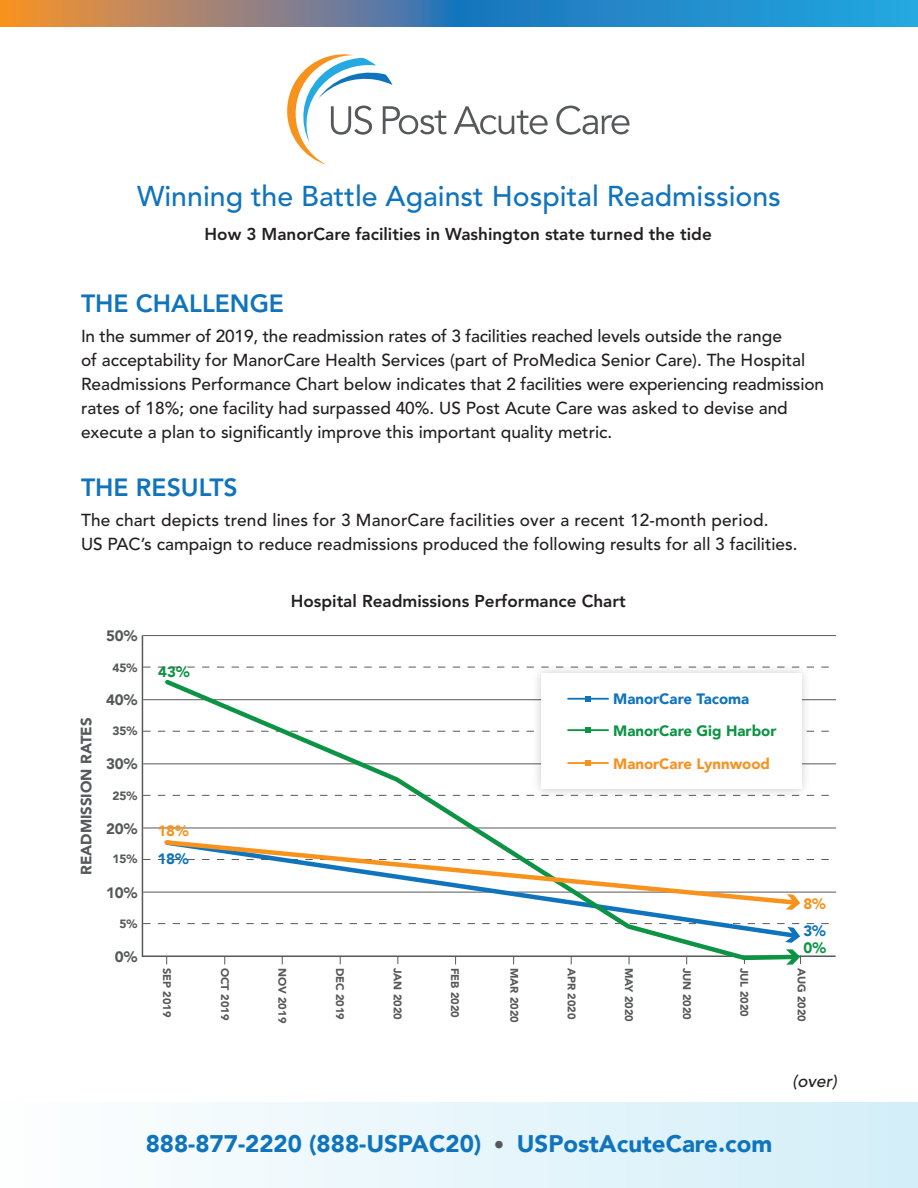
<style>
.page{position:relative;width:918px;height:1188px;background:#fff}
.page>*{position:absolute;margin:0;border:0;box-sizing:border-box;transform-origin:0 0}
.t1{font:500 28.5px "Avenir LT Std";color:#1074bc}
.t2{font:800 24.75px "Avenir LT Std";color:#1074bc}
.t3{font:900 24px "Avenir";color:#1074bc}
.t4{font:500 17.25px/24px "Avenir LT Std";color:#231f20}
.t5{font:italic 500 17.25px "Avenir LT Std";color:#231f20}
.t6{font:800 17.1px "Avenir LT Std";color:#231f20}
.t7{font:900 15px "Avenir";color:#57585a}
.t8{font:900 15px "Avenir";color:#0d9344}
.t9{font:900 15px "Avenir";color:#1074bc}
.t10{font:900 15px "Avenir";color:#f69221}
.t11{font:900 15px "Avenir";color:#f7931d}
.t12{font:900 12px "Avenir";color:#57585a}
.t13{font:900 10.95px "Avenir";color:#57585a}
.s1{font-size:21px;color:#57585a}
</style>
<div class="page">
<svg style="left:0;top:0;width:918px;height:27px;background:#5d88a1"></svg>
<svg style="left:454px;top:106px;width:94px;height:28px"></svg>
<svg style="left:556px;top:106px;width:74px;height:29px"></svg>
<svg style="left:287px;top:54px;width:159px;height:111px"></svg>
<div style="left:0;top:1102px;width:918px;height:86px;background:linear-gradient(to right,#fdfefe,#d4eef9)"></div>
<hr style="left:142px;top:955px;width:694px;height:2px;background:#57585a">
<hr style="left:142px;top:635px;width:1px;height:322px;background:#57585a">
<hr style="left:143px;top:892px;width:693px;height:1px;background:#57585a">
<hr style="left:143px;top:828px;width:693px;height:1px;background:#57585a">
<hr style="left:143px;top:764px;width:693px;height:1px;background:#57585a">
<hr style="left:143px;top:699px;width:693px;height:1px;background:#57585a">
<hr style="left:143px;top:635px;width:693px;height:1px;background:#57585a">
<svg style="left:143px;top:859px;width:686px;height:1px"></svg>
<svg style="left:143px;top:795px;width:686px;height:1px"></svg>
<svg style="left:143px;top:667px;width:686px;height:1px"></svg>
<svg style="left:143px;top:923px;width:686px;height:20px"></svg>
<svg style="left:161px;top:679px;width:639px;height:283px"></svg>
<svg style="left:786px;top:949px;width:15px;height:16px"></svg>
<svg style="left:162px;top:838px;width:638px;height:69px"></svg>
<svg style="left:786px;top:894px;width:14px;height:16px"></svg>
<img style="left:527px;top:666px;width:288px;height:136px">
<div style="left:541px;top:673px;width:260px;height:116px;background:#fff"></div>
<hr style="left:568px;top:698px;width:40px;height:2px;background:#1074bc">
<hr style="left:568px;top:762px;width:40px;height:2px;background:#f7931d">
<svg style="left:585px;top:696px;width:6px;height:5px"></svg>
<svg style="left:143px;top:727px;width:686px;height:6px"></svg>
<svg style="left:585px;top:760px;width:6px;height:6px"></svg>
<h1 class="t1" style="left:137px;top:180px;width:645px">Winning the Battle Against Hospital Readmissions</h1>
<p class="t6" style="left:205px;top:224px;width:509px">How 3 ManorCare facilities in Washington state turned the tide</p>
<h2 class="t2" style="left:81px;top:289px;width:205px">THE CHALLENGE</h2>
<p class="t4" style="left:81px;top:324px;width:745px">In the summer of 2019, the readmission rates of 3 facilities reached levels outside the range<br>of acceptability for ManorCare Health Services (part of ProMedica Senior Care .) The Hospital Readmissions Performance Chart below indicates that 2 facilities were experiencing readmission rates of 18%; one facility had surpassed 40%. US Post Acute Care was asked to devise and execute a plan to significantly improve this important quality metric.</p>
<h2 class="t2" style="left:81px;top:473px;width:158px">THE RESULTS</h2>
<p class="t4" style="left:81px;top:509px;width:718px">The chart depicts trend lines for 3 ManorCare facilities over a recent 12-month period.<br>US PAC s’ campaign to reduce readmissions produced the following results for all 3 facilities.</p>
<p class="t6" style="left:291px;top:591px;width:336px">Hospital Readmissions Performance Chart</p>
<p class="t7" style="left:74px;top:875px;width:159px;rotate:-90deg">READMISSION RATES</p>
<p class="t7" style="left:106px;top:623px;width:33px">50%</p>
<p class="t12" style="left:112px;top:658px;width:27px">45%</p>
<p class="t7" style="left:106px;top:687px;width:33px">40%</p>
<p class="t12" style="left:112px;top:721px;width:27px">35%</p>
<p class="t7" style="left:106px;top:751px;width:33px">30%</p>
<p class="t12" style="left:112px;top:785px;width:27px">25%</p>
<p class="t7" style="left:106px;top:816px;width:33px">20%</p>
<p class="t12" style="left:112px;top:848px;width:27px">15%</p>
<p class="t7" style="left:106px;top:880px;width:33px">10%</p>
<p class="t12" style="left:119px;top:913px;width:19px">5%</p>
<p class="t7" style="left:115px;top:944px;width:24px">0%</p>
<p class="t8" style="left:158px;top:659px;width:33px">43%</p>
<p class="t11" style="left:157px;top:817px;width:33px">18%</p>
<p class="t9" style="left:157px;top:846px;width:33px">18%</p>
<p class="t9" style="left:613px;top:686px;width:138px">ManorCare Tacoma</p>
<p class="t8" style="left:613px;top:718px;width:165px">ManorCare Gig Harbor</p>
<p class="t10" style="left:613px;top:751px;width:158px">ManorCare Lynnwood</p>
<p class="t11" style="left:803px;top:891px;width:24px">8%</p>
<p class="t9" style="left:803px;top:917px;width:24px">3%</p>
<p class="t8" style="left:804px;top:935px;width:24px">0%</p>
<p class="t13" style="left:176px;top:968px;width:51px;rotate:90deg">SEP 2019</p>
<p class="t13" style="left:234px;top:968px;width:54px;rotate:90deg">OCT 2019</p>
<p class="t13" style="left:292px;top:968px;width:57px;rotate:90deg">NOV 2019</p>
<p class="t13" style="left:349px;top:968px;width:54px;rotate:90deg">DEC 2019</p>
<p class="t13" style="left:407px;top:968px;width:54px;rotate:90deg">JAN 2020</p>
<p class="t13" style="left:464px;top:968px;width:51px;rotate:90deg">FEB 2020</p>
<p class="t13" style="left:524px;top:968px;width:57px;rotate:90deg">MAR 2020</p>
<p class="t13" style="left:581px;top:968px;width:53px;rotate:90deg">APR 2020</p>
<p class="t13" style="left:638px;top:968px;width:56px;rotate:90deg">MAY 2020</p>
<p class="t13" style="left:696px;top:968px;width:54px;rotate:90deg">JUN 2020</p>
<p class="t13" style="left:754px;top:968px;width:50px;rotate:90deg">JUL 2020</p>
<p class="t13" style="left:811px;top:968px;width:56px;rotate:90deg">AUG 2020</p>
<h3 class="t3" style="left:146px;top:1123px;width:360px">888-877-2220 (888-USPAC20) <span class="s1">•</span></h3>
<h3 class="t3" style="left:517px;top:1123px;width:257px">USPostAcuteCare.com</h3>
<p class="t5" style="left:793px;top:1071px;width:46px">(over(</p>
</div>
